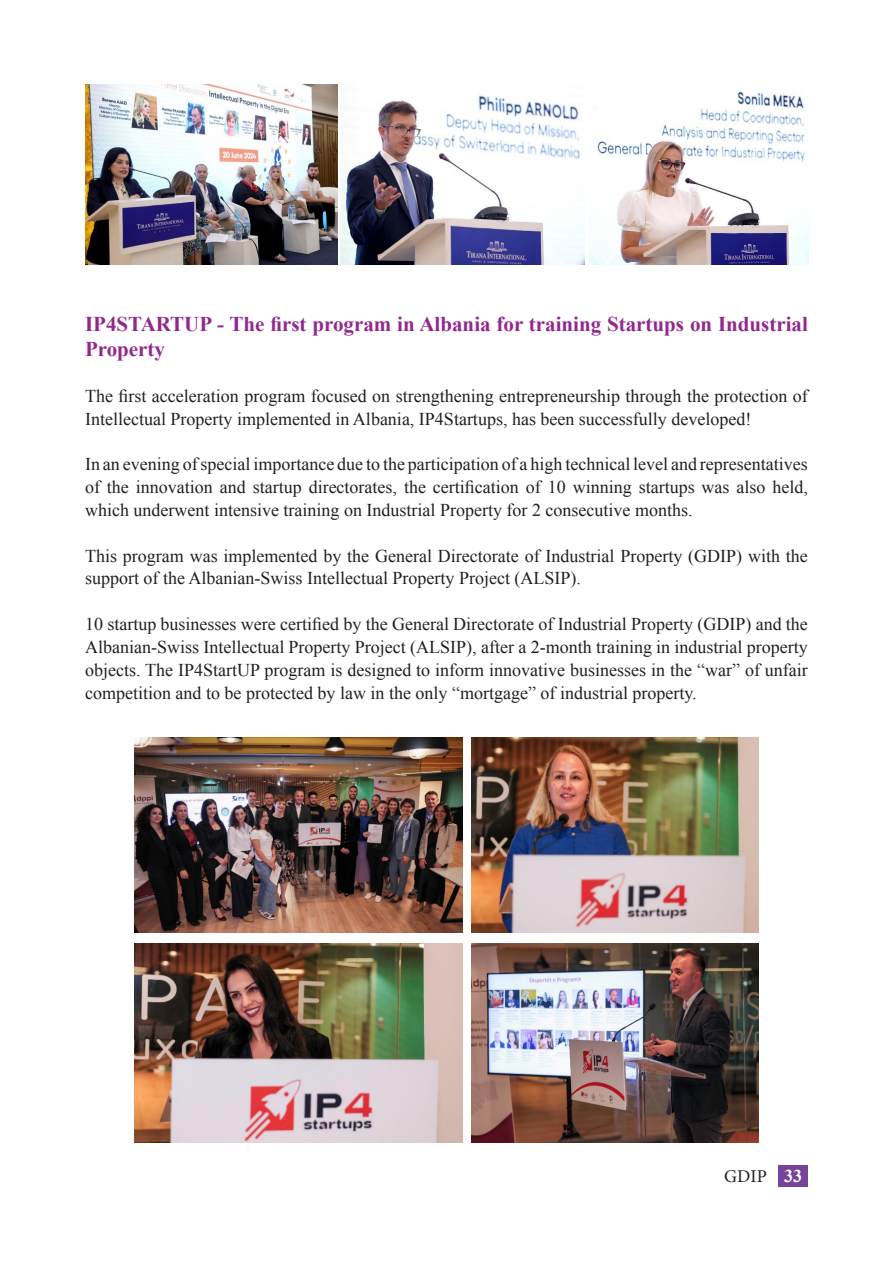
<style>
.page{position:relative;width:893px;height:1263px;background:#fff}
.page>*{position:absolute;margin:0;border:0;box-sizing:border-box;transform-origin:0 0}
.t1{font:700 21px/25.5px "Times New Roman";color:#92278f}
.t2{font:18px/22.8px "Times New Roman";color:#231f20}
.t3{font:18px "Minion Pro";color:#231f20}
.s1{font-family:"Times New Roman";font-weight:700;color:#fff}
</style>
<div class="page">
<div style="left:778px;top:1165px;width:30px;height:22px;background:#76449a"></div>
<img style="left:472px;top:943px;width:286px;height:199px">
<img style="left:135px;top:943px;width:327px;height:199px">
<img style="left:472px;top:738px;width:286px;height:194px">
<img style="left:135px;top:738px;width:327px;height:194px">
<img style="left:85px;top:85px;width:252px;height:179px">
<img style="left:341px;top:95px;width:244px;height:169px">
<img style="left:589px;top:91px;width:220px;height:173px">
<p class="t1" style="left:85px;top:311px;width:724px">IP4STARTUP - The first program in Albania for training Startups on Industrial<br>Property</p>
<p class="t2" style="left:85px;top:384px;width:724px">The first acceleration program focused on strengthening entrepreneurship through the protection of<br>Intellectual Property implemented in Albania, IP4Startups, has been successfully developed!</p>
<p class="t2" style="left:85px;top:453px;width:724px;text-align:justify">In an evening of special importance due to the participation of a high technical level and representatives of the innovation and startup directorates, the certification of 10 winning startups was also held, which underwent intensive training on Industrial Property for 2 consecutive months.</p>
<p class="t2" style="left:85px;top:544px;width:724px">This program was implemented by the General Directorate of Industrial Property (GDIP) with the support of the Albanian-Swiss Intellectual Property Project (ALSIP).</p>
<p class="t2" style="left:85px;top:612px;width:724px;text-align:justify">10 startup businesses were certified by the General Directorate of Industrial Property (GDIP) and the Albanian-Swiss Intellectual Property Project (ALSIP), after a 2-month training in industrial property objects. The IP4StartUP program is designed to inform innovative businesses in the “war” of unfair competition and to be protected by law in the only “mortgage” of industrial property.</p>
<p class="t3" style="left:724px;top:1164px;width:79px">GDIP <span class="s1">33</span></p>
</div>
